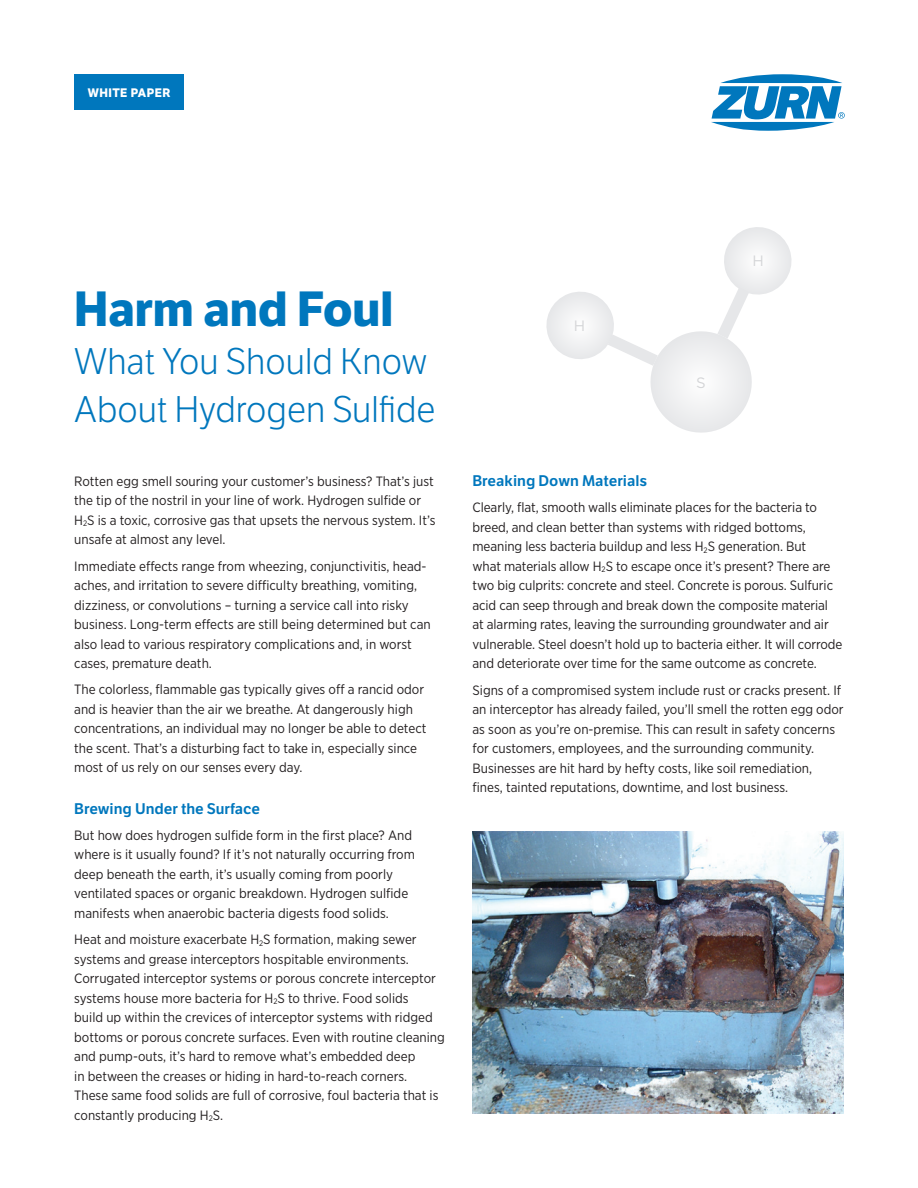
<style>
.page{position:relative;width:918px;height:1188px;background:#fff}
.page>*{position:absolute;margin:0;border:0;box-sizing:border-box;transform-origin:0 0}
.Header_32_32{font:700 48px "LFT Etica";color:#0077bd}
.Header_32_32-2{font:300 36px/48px "LFT Etica";color:#0077bd}
.Subhead_10_14{font:15px "LFT Etica SB";color:#0077bd}
.t1{font:15px "Gotham";color:#d4d5d7}
.Body_9_5_13{font:13.5px/19.5px "Gotham Narrow";color:#231f20}
.t2{font:700 12px "LFT Etica";letter-spacing:.04em;color:#fff}
</style>
<div class="page">
<div style="left:74px;top:74px;width:110px;height:36px;background:#0077bd"></div>
<svg style="left:711px;top:74px;width:134px;height:57px"></svg>
<svg style="left:546px;top:227px;width:246px;height:206px"></svg>
<img style="left:472px;top:832px;width:372px;height:282px">
<p class="t2" style="left:88px;top:85px;width:84px">WHITE PAPER</p>
<p class="Header_32_32" style="left:74px;top:280px;width:321px">Harm and Foul</p>
<p class="Header_32_32-2" style="left:74px;top:338px;width:363px">What You Should Know<br>About Hydrogen Sulfide</p>
<p class="Body_9_5_13" style="left:74px;top:471px;width:363px">Rotten egg smell souring your customer’s business? That’s just the tip of the nostril in your line of work. Hydrogen sulfide or H<sub>2</sub>S is a toxic, corrosive gas that upsets the nervous system. It’s unsafe at almost any level.</p>
<p class="Body_9_5_13" style="left:74px;top:556px;width:358px">Immediate effects range from wheezing, conjunctivitis, head&shy;aches, and irritation to severe difficulty breathing, vomiting, dizziness, or convolutions – turning a service call into risky business. Long-term effects are still being determined but can also lead to various respiratory complications and, in worst cases, premature death.</p>
<p class="Body_9_5_13" style="left:74px;top:680px;width:354px">The colorless, flammable gas typically gives off a rancid odor and is heavier than the air we breathe. At dangerously high concentrations, an individual may no longer be able to detect the scent. That’s a disturbing fact to take in, especially since most of us rely on our senses every day.</p>
<p class="Subhead_10_14" style="left:74px;top:799px;width:187px">Brewing Under the Surface</p>
<p class="Body_9_5_13" style="left:74px;top:825px;width:342px">But how does hydrogen sulfide form in the first place? And where is it usually found? If it’s not naturally occurring from deep beneath the earth, it’s usually coming from poorly ventilated spaces or organic breakdown. Hydrogen sulfide manifests when anaerobic bacteria digests food solids.</p>
<p class="Body_9_5_13" style="left:74px;top:929px;width:372px">Heat and moisture exacerbate H<sub>2</sub>S formation, making sewer systems and grease interceptors hospitable environments.<br>Corrugated interceptor systems or porous concrete interceptor systems house more bacteria for H<sub>2</sub>S to thrive. Food solids<br>build up within the crevices of interceptor systems with ridged bottoms or porous concrete surfaces. Even with routine cleaning and pump-outs, it’s hard to remove what’s embedded deep<br>in between the creases or hiding in hard-to-reach corners.<br>These same food solids are full of corrosive, foul bacteria that is constantly producing H<sub>2</sub>S.</p>
<p class="t1" style="left:574px;top:316px;width:13px">H</p>
<p class="t1" style="left:696px;top:373px;width:11px">S</p>
<p class="t1" style="left:752px;top:251px;width:13px">H</p>
<p class="Subhead_10_14" style="left:472px;top:472px;width:176px">Breaking Down Materials</p>
<p class="Body_9_5_13" style="left:472px;top:498px;width:372px">Clearly, flat, smooth walls eliminate places for the bacteria to breed, and clean better than systems with ridged bottoms, meaning less bacteria buildup and less H<sub>2</sub>S generation. But<br>what materials allow H<sub>2</sub>S to escape once it’s present? There are two big culprits: concrete and steel. Concrete is porous. Sulfuric acid can seep through and break down the composite material at alarming rates, leaving the surrounding groundwater and air vulnerable. Steel doesn’t hold up to bacteria either. It will corrode and deteriorate over time for the same outcome as concrete.</p>
<p class="Body_9_5_13" style="left:472px;top:680px;width:373px">Signs of a compromised system include rust or cracks present. If an interceptor has already failed, you’ll smell the rotten egg odor as soon as you’re on-premise. This can result in safety concerns for customers, employees, and the surrounding community.<br>Businesses are hit hard by hefty costs, like soil remediation, fines, tainted reputations, downtime, and lost business.</p>
</div>
